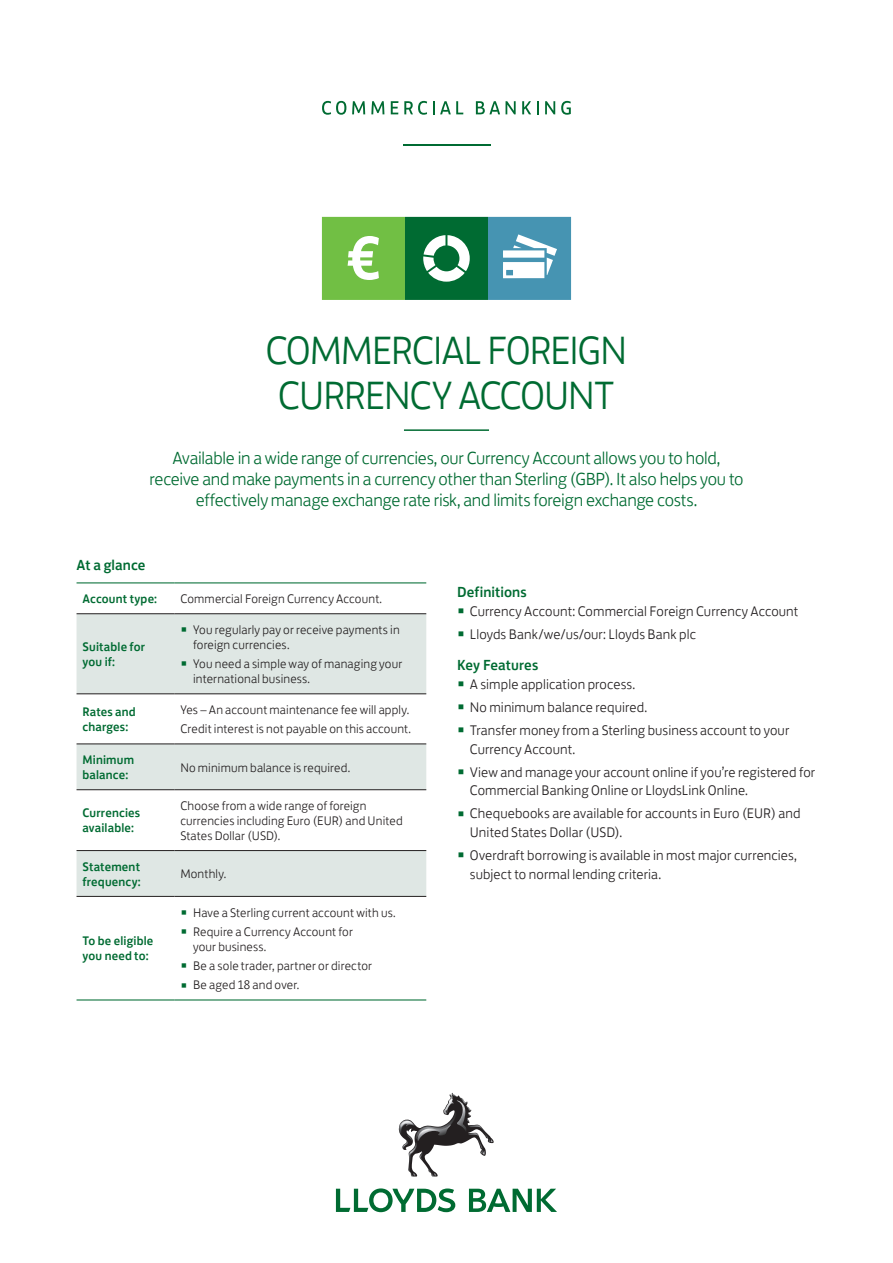
<style>
.page{position:relative;width:893px;height:1263px;background:#fff}
.page>*{position:absolute;margin:0;border:0;box-sizing:border-box;transform-origin:0 0}
.Page_Headline{font:300 40.5px/45px "Lloyds Bank Jack";letter-spacing:-.04em;color:#006b32;text-align:center}
.Standfirst__Single_C{font:300 18px/21px "Lloyds Bank Jack";letter-spacing:-.015em;color:#006b32;text-align:center}
.Sub_X_Heading__2_Col{font:500 15px "Lloyds Bank Jack";letter-spacing:.005em;color:#006b32}
.t1{font:300 14.25px/18.8px "Lloyds Bank Jack";letter-spacing:.005em;color:#231f20}
.Body_Copy__2_Column{font:300 12.75px/15px "Lloyds Bank Jack";letter-spacing:.01em;color:#231f20}
.Table_Subheadline{font:500 12.75px/15px "Lloyds Bank Jack";letter-spacing:.015em;color:#006b32}
.s1{font-size:19.65px;color:#006b32}
.s2{font-size:21.9px;color:#006b32}
</style>
<div class="page">
<hr style="left:403px;top:144px;width:87px;height:1px;background:#006b32">
<svg style="left:322px;top:101px;width:24px;height:14px"></svg>
<svg style="left:352px;top:101px;width:13px;height:13px"></svg>
<svg style="left:371px;top:101px;width:13px;height:13px"></svg>
<svg style="left:391px;top:101px;width:7px;height:13px"></svg>
<svg style="left:404px;top:101px;width:23px;height:14px"></svg>
<svg style="left:433px;top:101px;width:30px;height:13px"></svg>
<svg style="left:476px;top:101px;width:24px;height:13px"></svg>
<svg style="left:506px;top:101px;width:10px;height:13px"></svg>
<svg style="left:522px;top:101px;width:9px;height:13px"></svg>
<svg style="left:537px;top:101px;width:1px;height:13px"></svg>
<svg style="left:545px;top:101px;width:10px;height:13px"></svg>
<svg style="left:561px;top:101px;width:10px;height:14px"></svg>
<svg style="left:336px;top:1188px;width:119px;height:24px"></svg>
<svg style="left:469px;top:1189px;width:88px;height:23px"></svg>
<img style="left:399px;top:1093px;width:56px;height:83px">
<svg style="left:401px;top:1099px;width:67px;height:42px"></svg>
<hr style="left:404px;top:429px;width:85px;height:2px;background:#006b32">
<svg style="left:77px;top:614px;width:349px;height:282px;fill:#dfe7e4"></svg>
<hr style="left:77px;top:613px;width:97px;height:1px;background:#231f20">
<hr style="left:174px;top:613px;width:252px;height:1px;background:#231f20">
<hr style="left:77px;top:693px;width:97px;height:1px;background:#231f20">
<hr style="left:174px;top:693px;width:252px;height:1px;background:#231f20">
<hr style="left:77px;top:743px;width:97px;height:1px;background:#231f20">
<hr style="left:174px;top:743px;width:252px;height:1px;background:#231f20">
<hr style="left:77px;top:789px;width:97px;height:1px;background:#231f20">
<hr style="left:174px;top:789px;width:252px;height:1px;background:#231f20">
<hr style="left:77px;top:850px;width:97px;height:1px;background:#231f20">
<hr style="left:174px;top:850px;width:252px;height:1px;background:#231f20">
<hr style="left:77px;top:896px;width:97px;height:1px;background:#231f20">
<hr style="left:174px;top:896px;width:252px;height:1px;background:#231f20">
<hr style="left:77px;top:582px;width:97px;height:1px;background:#006b32">
<hr style="left:174px;top:582px;width:252px;height:1px;background:#006b32">
<hr style="left:77px;top:999px;width:97px;height:1px;background:#006b32">
<hr style="left:174px;top:999px;width:252px;height:1px;background:#006b32">
<svg style="left:322px;top:217px;width:249px;height:83px"></svg>
<p class="Page_Headline" style="left:265px;top:324px;width:363px">COMMERCIAL FOREIGN<br>CURRENCY ACCOUNT</p>
<p class="Standfirst__Single_C" style="left:149px;top:446px;width:596px">Available in a wide range of currencies, our Currency Account allows you to hold, receive and make payments in a currency other than Sterling (GBP). It also helps you to effectively manage exchange rate risk, and limits foreign exchange costs.</p>
<p class="Sub_X_Heading__2_Col" style="left:77px;top:552px;width:70px">At a glance</p>
<p class="Table_Subheadline" style="left:83px;top:590px;width:76px">Account type:</p>
<p class="Body_Copy__2_Column" style="left:180px;top:590px;width:203px">Commercial Foreign Currency Account.</p>
<p class="Table_Subheadline" style="left:83px;top:638px;width:64px">Suitable for you if:</p>
<p class="Body_Copy__2_Column" style="left:193px;top:621px;width:208px;text-indent:-13px"><span class="s1">•</span> You regularly pay or receive payments in foreign currencies.</p>
<p class="Body_Copy__2_Column" style="left:193px;top:655px;width:211px;text-indent:-13px"><span class="s1">•</span> You need a simple way of managing your international business.</p>
<p class="Table_Subheadline" style="left:83px;top:703px;width:55px">Rates and charges:</p>
<p class="Body_Copy__2_Column" style="left:180px;top:701px;width:230px">Yes – An account maintenance fee will apply.</p>
<p class="Body_Copy__2_Column" style="left:180px;top:720px;width:232px">Credit interest is not payable on this account.</p>
<p class="Table_Subheadline" style="left:83px;top:751px;width:53px">Minimum balance:</p>
<p class="Body_Copy__2_Column" style="left:180px;top:758px;width:171px">No minimum balance is required.</p>
<p class="Table_Subheadline" style="left:83px;top:805px;width:59px">Currencies available:</p>
<p class="Body_Copy__2_Column" style="left:180px;top:797px;width:224px">Choose from a wide range of foreign currencies including Euro (EUR) and United<br>States Dollar (USD).</p>
<p class="Table_Subheadline" style="left:83px;top:858px;width:60px">Statement frequency:</p>
<p class="Body_Copy__2_Column" style="left:180px;top:865px;width:47px">Monthly.</p>
<p class="Table_Subheadline" style="left:83px;top:933px;width:72px">To be eligible you need to:</p>
<p class="Body_Copy__2_Column" style="left:180px;top:903px;width:217px"><span class="s1">•</span> Have a Sterling current account with us.</p>
<p class="Body_Copy__2_Column" style="left:193px;top:923px;width:161px;text-indent:-13px"><span class="s1">•</span> Require a Currency Account for your business.</p>
<p class="Body_Copy__2_Column" style="left:180px;top:957px;width:193px"><span class="s1">•</span> Be a sole trader, partner or director</p>
<p class="Body_Copy__2_Column" style="left:180px;top:976px;width:121px"><span class="s1">•</span> Be aged 18 and over.</p>
<p class="Sub_X_Heading__2_Col" style="left:457px;top:580px;width:71px">Definitions</p>
<p class="t1" style="left:457px;top:600px;width:343px"><span class="s2">•</span> Currency Account: Commercial Foreign Currency Account</p>
<p class="t1" style="left:457px;top:623px;width:240px"><span class="s2">•</span> Lloyds Bank/we/us/our: Lloyds Bank plc</p>
<p class="Sub_X_Heading__2_Col" style="left:457px;top:653px;width:83px">Key Features</p>
<p class="t1" style="left:457px;top:673px;width:180px"><span class="s2">•</span> A simple application process.</p>
<p class="t1" style="left:457px;top:696px;width:192px"><span class="s2">•</span> No minimum balance required.</p>
<p class="t1" style="left:470px;top:719px;width:321px;text-indent:-13px"><span class="s2">•</span> Transfer money from a Sterling business account to your<br>Currency Account.</p>
<p class="t1" style="left:470px;top:761px;width:347px;text-indent:-13px"><span class="s2">•</span> View and manage your account online if you’re registered for<br>Commercial Banking Online or LloydsLink Online.</p>
<p class="t1" style="left:470px;top:803px;width:332px;text-indent:-13px"><span class="s2">•</span> Chequebooks are available for accounts in Euro (EUR) and<br>United States Dollar (USD).</p>
<p class="t1" style="left:470px;top:844px;width:329px;text-indent:-13px"><span class="s2">•</span> Overdraft borrowing is available in most major currencies, subject to normal lending criteria.</p>
</div>
